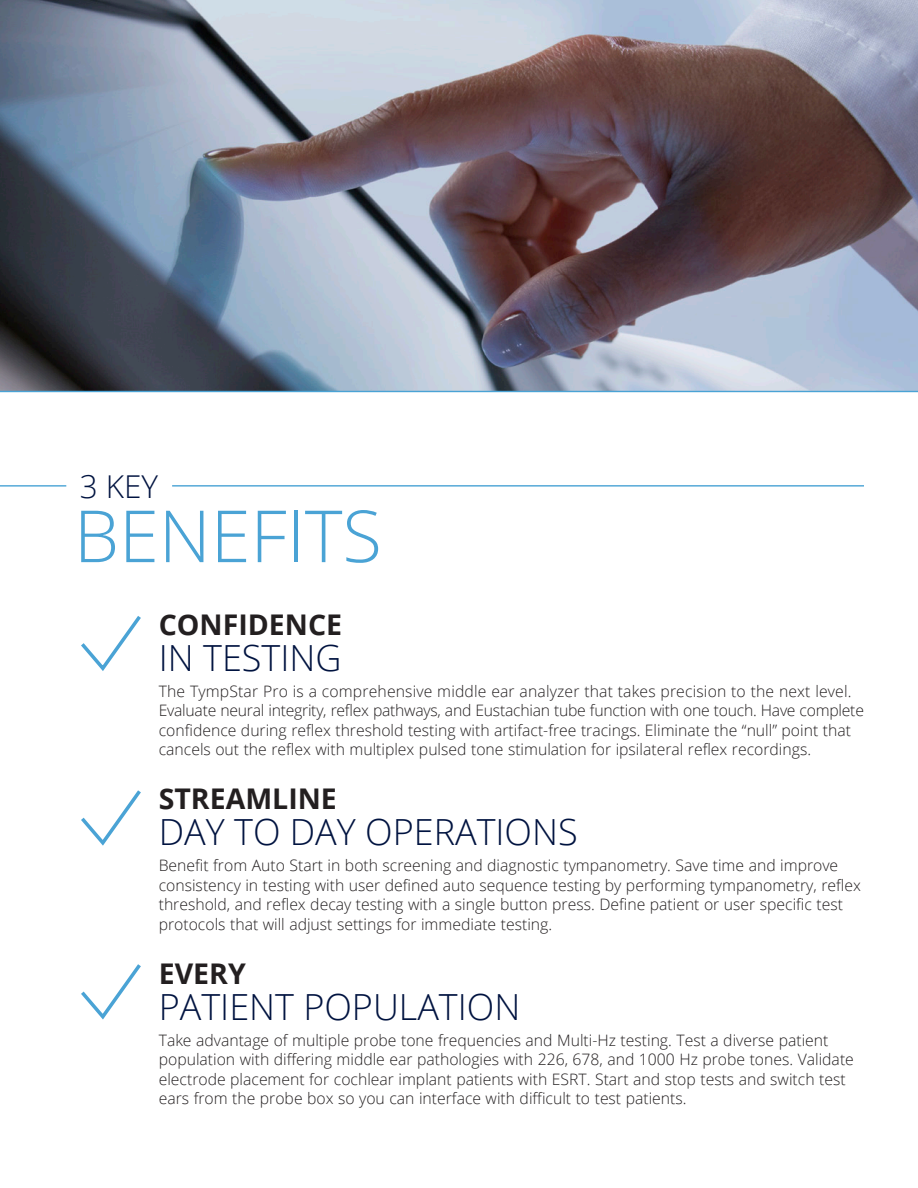
<style>
.page{position:relative;width:918px;height:1188px;background:#fff}
.page>*{position:absolute;margin:0;border:0;box-sizing:border-box;transform-origin:0 0}
.t1{font:300 72px "Open Sans";color:#4aa3d5}
.t2{font:300 36px "Open Sans";color:#001340}
.t3{font:300 31.5px "Open Sans";color:#001340}
.t4{font:700 28.5px "Open Sans";color:#231f20}
.t5{font:300 15.75px/19.5px "Open Sans";color:#231f20}
</style>
<div class="page">
<hr style="left:0;top:485px;width:66px;height:2px;background:#4aa3d5">
<hr style="left:172px;top:485px;width:692px;height:2px;background:#4aa3d5">
<img style="left:0;top:0;width:918px;height:391px">
<hr style="left:0;top:391px;width:918px;height:1px;background:#4aa3d5">
<svg style="left:81px;top:616px;width:60px;height:55px"></svg>
<svg style="left:81px;top:790px;width:60px;height:56px"></svg>
<svg style="left:81px;top:964px;width:60px;height:56px"></svg>
<p class="t3" style="left:80px;top:465px;width:80px">3 KEY</p>
<p class="t1" style="left:74px;top:487px;width:309px">BENEFITS</p>
<p class="t4" style="left:159px;top:604px;width:185px">CONFIDENCE</p>
<p class="t2" style="left:159px;top:633px;width:184px">IN TESTING</p>
<p class="t5" style="left:159px;top:681px;width:707px">The TympStar Pro is a comprehensive middle ear analyzer that takes precision to the next level.<br>Evaluate neural integrity, reflex pathways, and Eustachian tube function with one touch. Have complete confidence during reflex threshold testing with artifact-free tracings. Eliminate the “null” point that cancels out the reflex with multiplex pulsed tone stimulation for ipsilateral reflex recordings.</p>
<p class="t4" style="left:159px;top:779px;width:180px">STREAMLINE</p>
<p class="t2" style="left:159px;top:807px;width:420px">DAY TO DAY OPERATIONS</p>
<p class="t5" style="left:159px;top:856px;width:704px">Benefit from Auto Start in both screening and diagnostic tympanometry. Save time and improve consistency in testing with user defined auto sequence testing by performing tympanometry, reflex threshold, and reflex decay testing with a single button press. Define patient or user specific test protocols that will adjust settings for immediate testing.</p>
<p class="t4" style="left:159px;top:953px;width:89px">EVERY</p>
<p class="t2" style="left:159px;top:982px;width:363px">PATIENT POPULATION</p>
<p class="t5" style="left:159px;top:1030px;width:697px">Take advantage of multiple probe tone frequencies and Multi-Hz testing. Test a diverse patient population with differing middle ear pathologies with 226, 678, and 1000 Hz probe tones. Validate electrode placement for cochlear implant patients with ESRT. Start and stop tests and switch test ears from the probe box so you can interface with difficult to test patients.</p>
</div>
